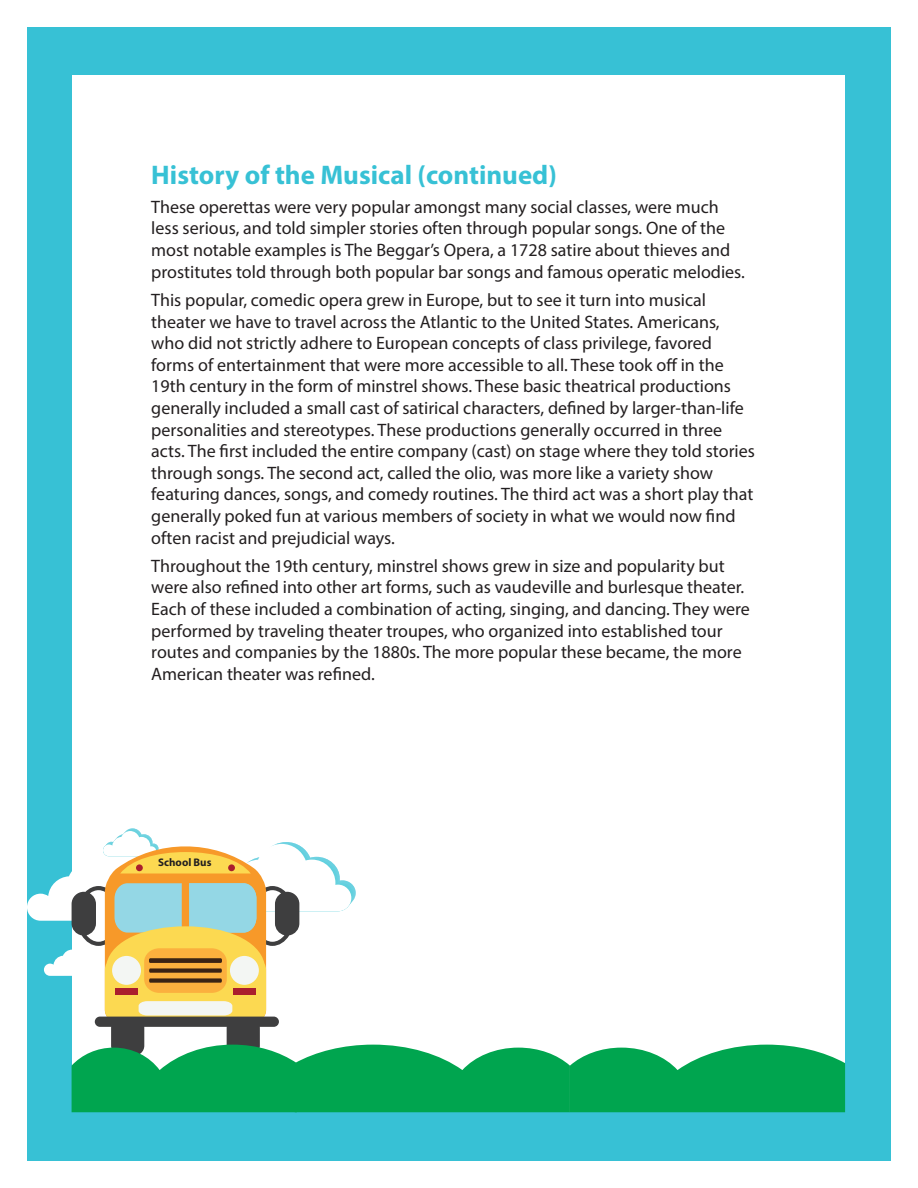
<style>
.page{position:relative;width:918px;height:1188px;background:#fff}
.page>*{position:absolute;margin:0;border:0;box-sizing:border-box;transform-origin:0 0}
.t1{font:700 27px "Myriad Pro";color:#37c1d5}
.t2{font:18px/21.6px "Myriad Pro";color:#231f20}
.t3{font:700 10.95px "Myriad Pro";color:#231f20}
</style>
<div class="page">
<div style="left:27px;top:27px;width:864px;height:1134px;background:#37c1d5"></div>
<div style="left:73px;top:76px;width:772px;height:1036px;background:#fff"></div>
<div style="left:227px;top:1017px;width:33px;height:39px;background:#3e3e3f;border-radius:11px"></div>
<div style="left:111px;top:1017px;width:33px;height:39px;background:#3e3e3f;border-radius:11px"></div>
<div style="left:95px;top:1017px;width:184px;height:10px;background:#3e3e3f;border-radius:5px"></div>
<svg style="left:27px;top:828px;width:329px;height:195px"></svg>
<svg style="left:72px;top:1045px;width:773px;height:67px;background:#1bae61"></svg>
<h1 class="t1" style="left:151px;top:158px;width:407px">History of the Musical (continued)</h1>
<p class="t2" style="left:151px;top:196px;width:595px">These operettas were very popular amongst many social classes, were much less serious, and told simpler stories often through popular songs. One of the most notable examples is The Beggar’s Opera, a 1728 satire about thieves and prostitutes told through both popular bar songs and famous operatic melodies.</p>
<p class="t2" style="left:151px;top:289px;width:605px">This popular, comedic opera grew in Europe, but to see it turn into musical theater we have to travel across the Atlantic to the United States. Americans, who did not strictly adhere to European concepts of class privilege, favored forms of entertainment that were more accessible to all. These took off in the 19th century in the form of minstrel shows. These basic theatrical productions generally included a small cast of satirical characters, defined by larger-than-life personalities and stereotypes. These productions generally occurred in three acts. The first included the entire company (cast) on stage where they told stories through songs. The second act, called the olio, was more like a variety show featuring dances, songs, and comedy routines. The third act was a short play that generally poked fun at various members of society in what we would now find often racist and prejudicial ways.</p>
<p class="t2" style="left:151px;top:555px;width:600px">Throughout the 19th century, minstrel shows grew in size and popularity but were also refined into other art forms, such as vaudeville and burlesque theater.<br>Each of these included a combination of acting, singing, and dancing. They were performed by traveling theater troupes, who organized into established tour routes and companies by the 1880s. The more popular these became, the more American theater was refined.</p>
<p class="t3" style="left:158px;top:855px;width:55px">School Bus</p>
</div>
